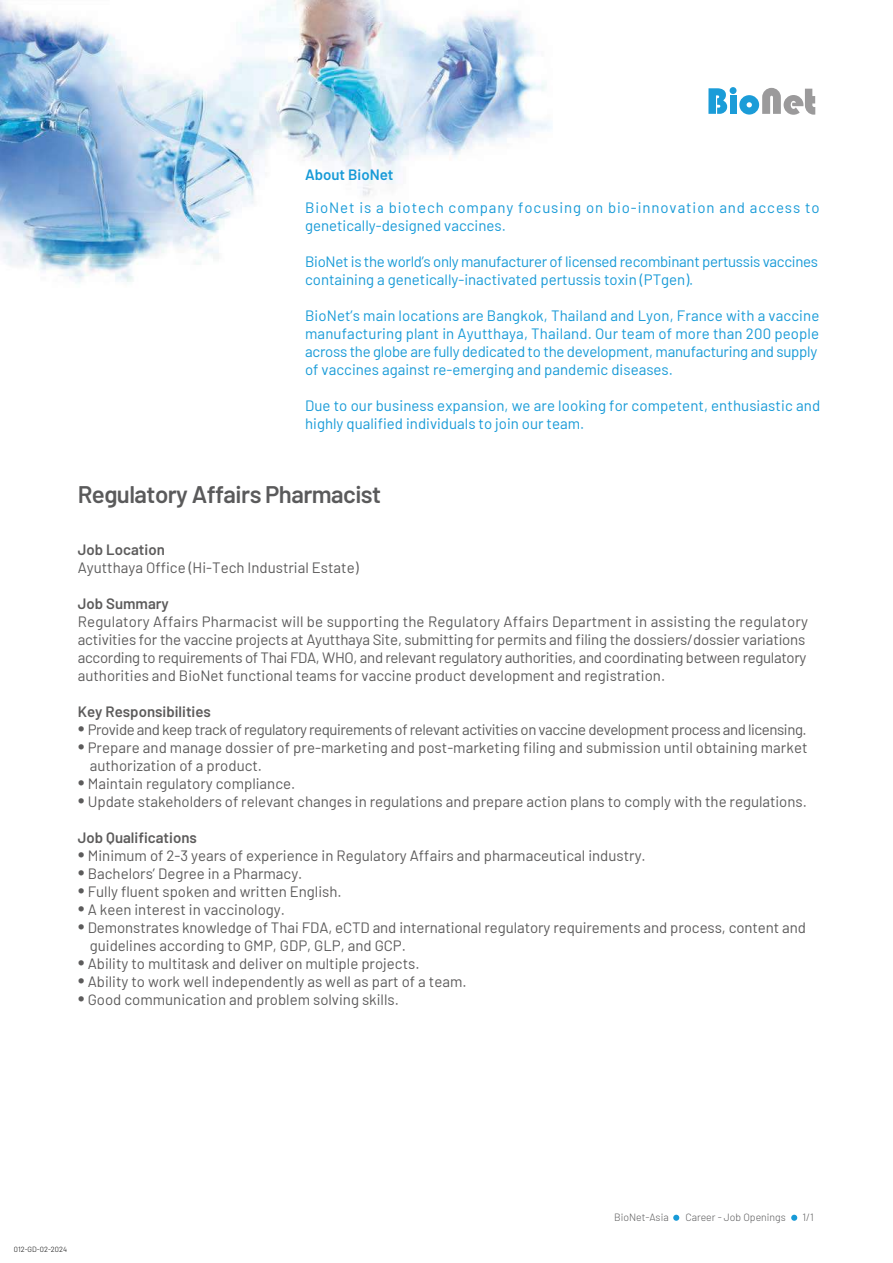
<style>
.page{position:relative;width:893px;height:1263px;background:#fff}
.page>*{position:absolute;margin:0;border:0;box-sizing:border-box;transform-origin:0 0}
.t1{font:600 24px "Barlow";letter-spacing:-.025em;color:#5a5a5b}
.t2{font:15px/18px "Barlow";color:#5c5b5b}
.t3{font:15px/18px "Barlow";color:#179ad7}
.t4{font:15px/18px "Barlow";letter-spacing:-.02em;color:#179ad7}
.t5{font:15px "Barlow";letter-spacing:-.03em;color:#5c5b5b}
.t6{font:15px/18px "Barlow";letter-spacing:.06em;color:#179ad7}
.t7{font:600 15px "Barlow";color:#5c5b5b}
.t8{font:600 15px "Barlow";color:#179ad7}
.t9{font:300 10.5px "Barlow";color:#5a5a5b}
.t10{font:300 7.5px "Barlow";color:#010102}
.s1{font-size:22.5px}
</style>
<div class="page">
<img style="left:0;top:0;width:552px;height:284px">
<svg style="left:673px;top:1215px;width:6px;height:6px"></svg>
<svg style="left:791px;top:1215px;width:6px;height:6px"></svg>
<div style="left:730px;top:87px;width:6px;height:7px;background:#1b9cd8;border-radius:50%"></div>
<div style="left:729px;top:96px;width:7px;height:18px;background:#1b9cd8"></div>
<svg style="left:739px;top:88px;width:76px;height:27px"></svg>
<svg style="left:708px;top:88px;width:19px;height:26px"></svg>
<p class="t8" style="left:305px;top:169px;width:90px">About BioNet</p>
<p class="t6" style="left:305px;top:198px;width:516px">BioNet is a biotech company focusing on bio-innovation and access to genetically-designed vaccines.</p>
<p class="t4" style="left:305px;top:252px;width:514px">BioNet is the world’s only manufacturer of licensed recombinant pertussis vaccines containing a genetically-inactivated pertussis toxin (PTgen).</p>
<p class="t3" style="left:305px;top:306px;width:516px">BioNet’s main locations are Bangkok, Thailand and Lyon, France with a vaccine manufacturing plant in Ayutthaya, Thailand. Our team of more than 200 people across the globe are fully dedicated to the development, manufacturing and supply of vaccines against re-emerging and pandemic diseases.</p>
<p class="t3" style="left:305px;top:396px;width:517px">Due to our business expansion, we are looking for competent, enthusiastic and highly qualified individuals to join our team.</p>
<h1 class="t1" style="left:78px;top:486px;width:305px">Regulatory Affairs Pharmacist</h1>
<p class="t7" style="left:78px;top:544px;width:89px">Job Location</p>
<p class="t2" style="left:78px;top:557px;width:282px">Ayutthaya Office (Hi-Tech Industrial Estate)</p>
<p class="t7" style="left:78px;top:598px;width:93px">Job Summary</p>
<p class="t2" style="left:78px;top:611px;width:732px">Regulatory Affairs Pharmacist will be supporting the Regulatory Affairs Department in assisting the regulatory activities for the vaccine projects at Ayutthaya Site, submitting for permits and filing the dossiers/dossier variations according to requirements of Thai FDA, WHO, and relevant regulatory authorities, and coordinating between regulatory authorities and BioNet functional teams for vaccine product development and registration.</p>
<p class="t7" style="left:78px;top:706px;width:135px">Key Responsibilities</p>
<p class="t5" style="left:78px;top:718px;width:730px"><span class="s1">ï</span> Provide and keep track of regulatory requirements of relevant activities on vaccine development process and licensing.</p>
<p class="t2" style="left:78px;top:737px;width:731px"><span class="s1">ï</span> Prepare and manage dossier of pre-marketing and post-marketing filing and submission until obtaining market</p>
<p class="t2" style="left:90px;top:755px;width:174px">authorization of a product.</p>
<p class="t2" style="left:78px;top:773px;width:219px"><span class="s1">ï</span> Maintain regulatory compliance.</p>
<p class="t2" style="left:78px;top:791px;width:731px"><span class="s1">ï</span> Update stakeholders of relevant changes in regulations and prepare action plans to comply with the regulations.</p>
<p class="t7" style="left:78px;top:826px;width:121px">Job Qualifications</p>
<p class="t2" style="left:78px;top:845px;width:569px"><span class="s1">ï</span> Minimum of 2-3 years of experience in Regulatory Affairs and pharmaceutical industry.</p>
<p class="t2" style="left:78px;top:863px;width:226px"><span class="s1">ï</span> Bachelors’ Degree in a Pharmacy.</p>
<p class="t2" style="left:78px;top:881px;width:265px"><span class="s1">ï</span> Fully fluent spoken and written English.</p>
<p class="t2" style="left:78px;top:899px;width:209px"><span class="s1">ï</span> A keen interest in vaccinology.</p>
<p class="t2" style="left:78px;top:917px;width:730px"><span class="s1">ï</span> Demonstrates knowledge of Thai FDA, eCTD and international regulatory requirements and process, content and</p>
<p class="t2" style="left:90px;top:935px;width:318px">guidelines according to GMP, GDP, GLP, and GCP.</p>
<p class="t2" style="left:78px;top:953px;width:343px"><span class="s1">ï</span> Ability to multitask and deliver on multiple projects.</p>
<p class="t2" style="left:78px;top:971px;width:390px"><span class="s1">ï</span> Ability to work well independently as well as part of a team.</p>
<p class="t2" style="left:78px;top:989px;width:323px"><span class="s1">ï</span> Good communication and problem solving skills.</p>
<p class="t10" style="left:14px;top:1246px;width:55px">012-GD-02-2024</p>
<p class="t9" style="left:614px;top:1213px;width:56px">BioNet-Asia</p>
<p class="t9" style="left:685px;top:1213px;width:102px">Career - Job Openings</p>
<p class="t9" style="left:803px;top:1213px;width:13px">1/1</p>
</div>
